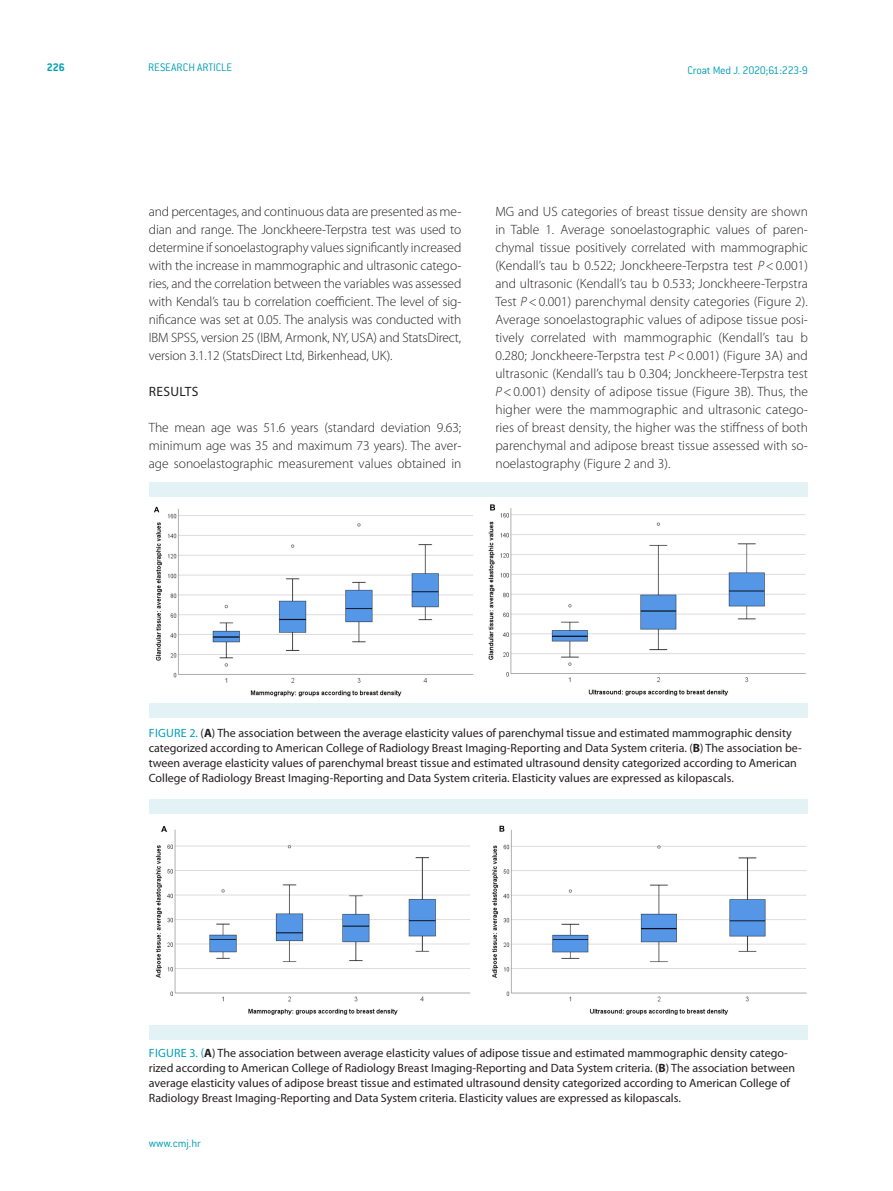
<style>
.page{position:relative;width:893px;height:1191px;background:#fff}
.page>*{position:absolute;margin:0;border:0;box-sizing:border-box;transform-origin:0 0}
.CMJ_-__body{font:300 13.5px/18px "Myriad Pro";color:#231f20;text-align:justify}
.CMJ_-_N2{font:13.5px "Myriad Pro";letter-spacing:.02em;color:#231f20}
.CMJ_-_table_title_he{font:12px/15px "Myriad Pro";color:#231f20}
.t1{font:300 12px "ITC Conduit LTCE";letter-spacing:-.005em;color:#009fb4}
.t2{font:700 12px "ITC Conduit LTCE";color:#009fb4}
.s1{font-style:italic}
.s2{color:#009fb4}
.s3{font-weight:700}
</style>
<div class="page">
<img style="left:154px;top:504px;width:652px;height:193px">
<div style="left:149px;top:703px;width:659px;height:14px;background:#e2f2f5"></div>
<div style="left:149px;top:482px;width:659px;height:14px;background:#e2f2f5"></div>
<img style="left:155px;top:825px;width:652px;height:190px">
<div style="left:149px;top:1025px;width:659px;height:14px;background:#e2f2f5"></div>
<div style="left:149px;top:799px;width:659px;height:15px;background:#e2f2f5"></div>
<p class="t2" style="left:47px;top:60px;width:20px">226</p>
<p class="t1" style="left:148px;top:61px;width:86px">RESEARCH ARTICLE</p>
<p class="t1" style="left:687px;top:63px;width:122px">Croat Med J. 2020;61:223-9</p>
<p class="CMJ_-__body" style="left:149px;top:202px;width:314px">and percentages, and continuous data are presented as me&shy;dian and range. The Jonckheere-Terpstra test was used to determine if sonoelastography values significantly increased with the increase in mammographic and ultrasonic catego&shy;ries, and the correlation between the variables was assessed with Kendal’s tau b correlation coefficient. The level of sig&shy;nificance was set at 0.05. The analysis was conducted with IBM SPSS, version 25 (IBM, Armonk, NY, USA) and StatsDirect, version 3.1.12 (StatsDirect Ltd, Birkenhead, UK).</p>
<p class="CMJ_-_N2" style="left:149px;top:383px;width:51px">RESULTS</p>
<p class="CMJ_-__body" style="left:149px;top:418px;width:314px">The mean age was 51.6 years (standard deviation 9.63; minimum age was 35 and maximum 73 years). The aver&shy;age sonoelastographic measurement values obtained in</p>
<p class="CMJ_-__body" style="left:495px;top:202px;width:314px">MG and US categories of breast tissue density are shown in Table 1. Average sonoelastographic values of paren&shy;chymal tissue positively correlated with mammographic (Kendall’s tau b 0.522; Jonckheere-Terpstra test <span class="s1">P</span>&lt;0.001) and ultrasonic (Kendall’s tau b 0.533; Jonckheere-Terpstra Test <span class="s1">P</span>&lt;0.001) parenchymal density categories (Figure 2).<br>Average sonoelastographic values of adipose tissue posi&shy;tively correlated with mammographic (Kendall’s tau b 0.280; Jonckheere-Terpstra test <span class="s1">P</span>&lt;0.001) (Figure 3A) and ultrasonic (Kendall’s tau b 0.304; Jonckheere-Terpstra test <span class="s1">P</span>&lt;0.001) density of adipose tissue (Figure 3B). Thus, the higher were the mammographic and ultrasonic catego&shy;ries of breast density, the higher was the stiffness of both parenchymal and adipose breast tissue assessed with so&shy;noelastography (Figure 2 and 3).</p>
<p class="CMJ_-_table_title_he" style="left:149px;top:725px;width:655px"><span class="s2">Fig ure 2.</span> (<span class="s3">A</span>) The association between the average elasticity values of parenchymal tissue and estimated mammographic density categorized according to American College of Radiology Breast Imaging-Reporting and Data System criteria. (<span class="s3">B</span>) The association be&shy;tween average elasticity values of parenchymal breast tissue and estimated ultrasound density categorized according to American College of Radiology Breast Imaging-Reporting and Data System criteria. Elasticity values are expressed as kilopascals.</p>
<p class="CMJ_-_table_title_he" style="left:149px;top:1045px;width:648px"><span class="s2">Fig ure 3. (</span><span class="s3">A</span>) The association between average elasticity values of adipose tissue and estimated mammographic density catego&shy;rized according to American College of Radiology Breast Imaging-Reporting and Data System criteria. (<span class="s3">B</span>) The association between average elasticity values of adipose breast tissue and estimated ultrasound density categorized according to American College of Radiology Breast Imaging-Reporting and Data System criteria. Elasticity values are expressed as kilopascals.</p>
<p class="t1" style="left:149px;top:1136px;width:54px">www.cmj.hr</p>
</div>
